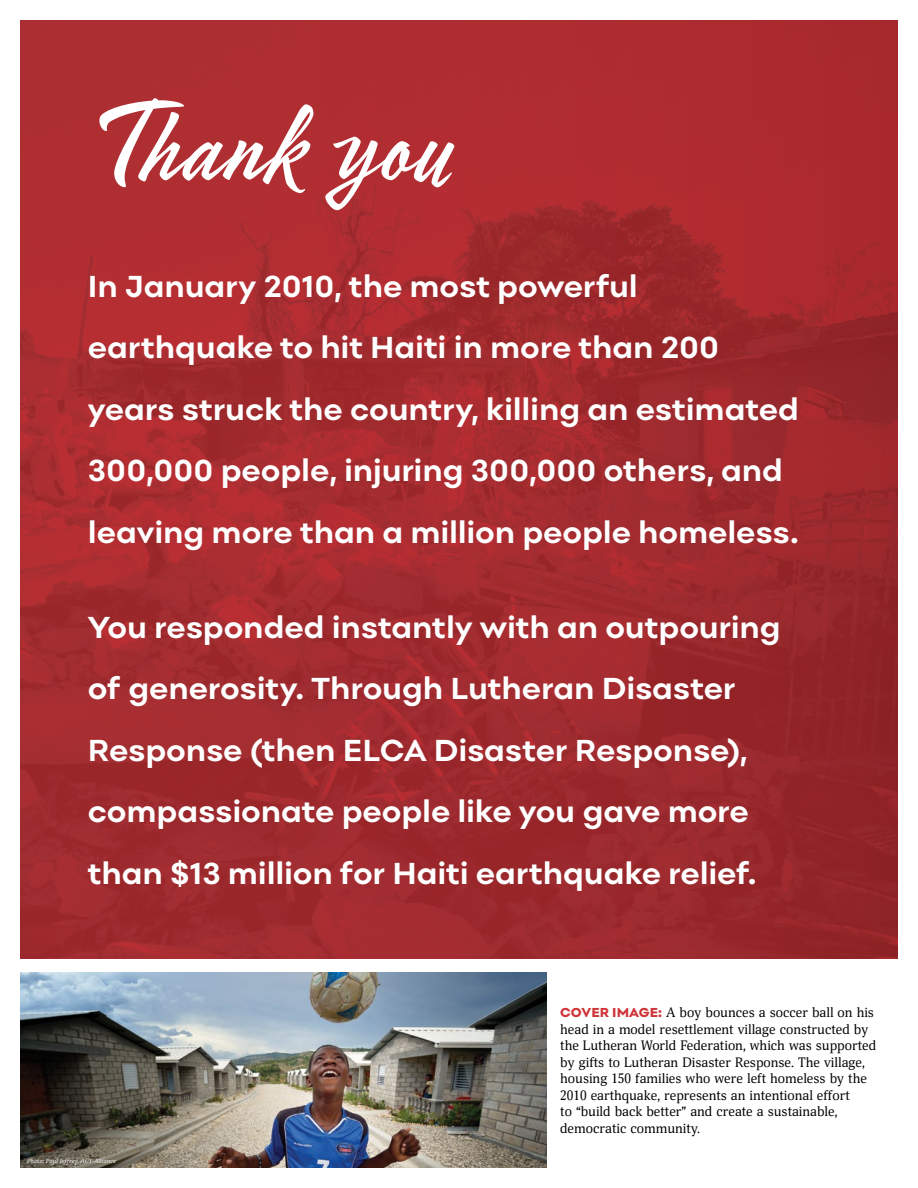
<style>
.page{position:relative;width:918px;height:1188px;background:#fff}
.page>*{position:absolute;margin:0;border:0;box-sizing:border-box;transform-origin:0 0}
.t1{font:111px "Mojito";letter-spacing:-.03em;color:#fff}
.t2{font:700 31.5px/61.5px "Point";letter-spacing:-.005em;color:#fff}
.t3{font:13.5px/16.5px "Deca Serif";color:#000}
.t4{font:italic 6px "Deca Serif";letter-spacing:.015em;color:#fff}
.s1{font-family:"Point";font-weight:800;color:#cf3439}
</style>
<div class="page">
<img style="left:20px;top:20px;width:878px;height:938px">
<img style="left:20px;top:972px;width:527px;height:196px">
<h1 class="t1" style="left:88px;top:63px;width:372px">Thank you</h1>
<p class="t2" style="left:88px;top:255px;width:713px">In January 2010, the most powerful earthquake to hit Haiti in more than 200 years struck the country, killing an estimated 300,000 people, injuring 300,000 others, and leaving more than a million people homeless.</p>
<p class="t2" style="left:88px;top:596px;width:695px">You responded instantly with an outpouring of generosity. Through Lutheran Disaster Response (then ELCA Disaster Response), compassionate people like you gave more than $13 million for Haiti earthquake relief.</p>
<p class="t4" style="left:27px;top:1158px;width:90px">Photo: Paul Jeffrey, ACT Alliance</p>
<p class="t3" style="left:560px;top:1005px;width:317px"><span class="s1">COVER IMAGE:</span> A boy bounces a soccer ball on his head in a model resettlement village constructed by the Lutheran World Federation, which was supported by gifts to Lutheran Disaster Response. The village, housing 150 families who were left homeless by the 2010 earthquake, represents an intentional effort<br>to “build back better” and create a sustainable, democratic community.</p>
</div>
